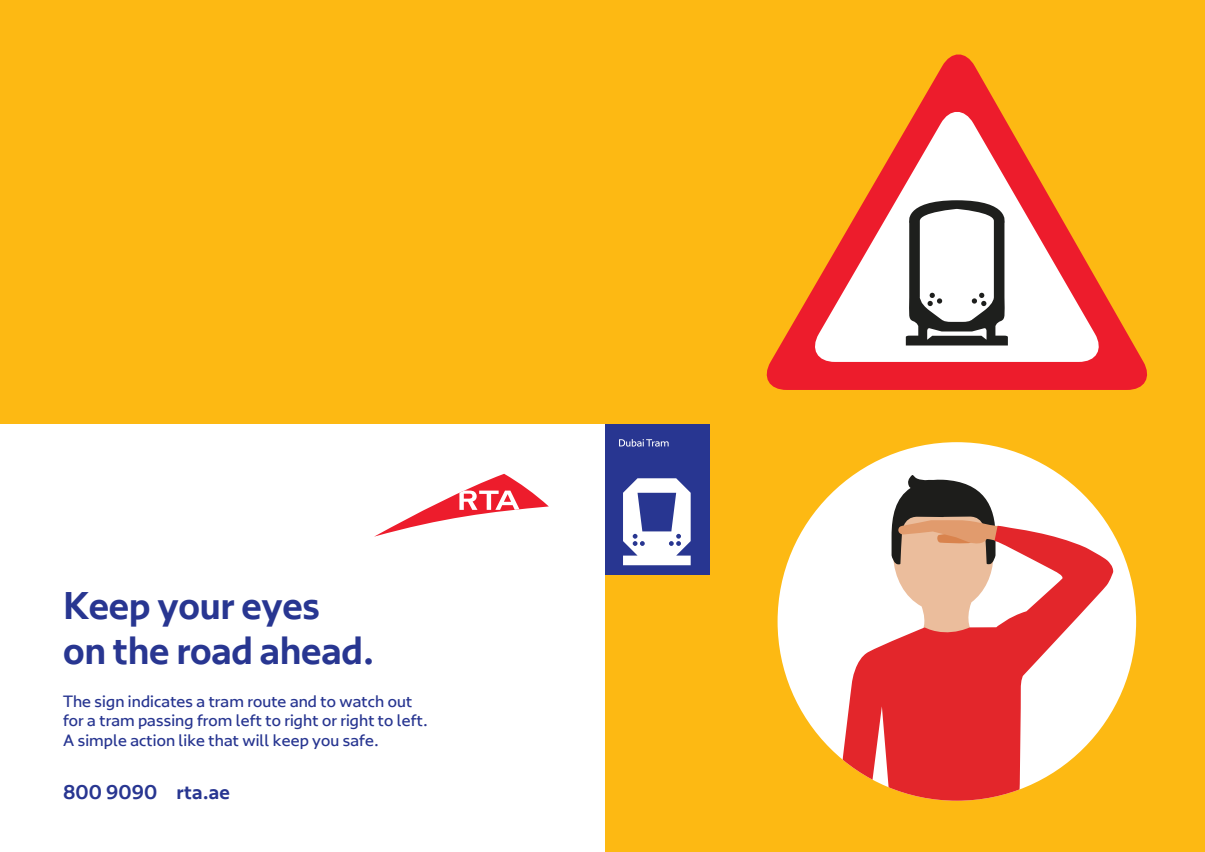
<style>
.page{position:relative;width:1205px;height:852px;background:#fff}
.page>*{position:absolute;margin:0;border:0;box-sizing:border-box;transform-origin:0 0}
.t1{font:700 37.5px/45px "RTA";letter-spacing:-.01em;color:#283691}
.t2{font:700 19.25px "RTA";letter-spacing:.005em;color:#283691}
.t3{font:16.25px/19.5px "RTA";letter-spacing:.005em;color:#283691}
</style>
<div class="page">
<div style="left:0;top:0;width:1204px;height:852px;background:#fdb913"></div>
<div style="left:603px;top:424px;width:107px;height:151px;background:#283691"></div>
<svg style="left:623px;top:478px;width:67px;height:87px"></svg>
<svg style="left:619px;top:439px;width:49px;height:7px"></svg>
<div style="left:0;top:424px;width:604px;height:428px;background:#fff"></div>
<svg style="left:375px;top:474px;width:174px;height:62px"></svg>
<svg style="left:766px;top:54px;width:381px;height:336px"></svg>
<svg style="left:810px;top:108px;width:293px;height:254px"></svg>
<svg style="left:903px;top:200px;width:107px;height:145px;background:#b0b0b0"></svg>
<div style="left:777px;top:442px;width:359px;height:358px;background:#fff;border-radius:50%"></div>
<svg style="left:892px;top:475px;width:107px;height:51px"></svg>
<svg style="left:839px;top:526px;width:274px;height:274px"></svg>
<h1 class="t1" style="left:63px;top:584px;width:313px">Keep your eyes<br>on the road ahead.</h1>
<p class="t3" style="left:63px;top:691px;width:366px">The sign indicates a tram route and to watch out for a tram passing from left to right or right to left.<br>A simple action like that will keep you safe.</p>
<p class="t2" style="left:63px;top:780px;width:168px">800 9090 rta.ae</p>
</div>
